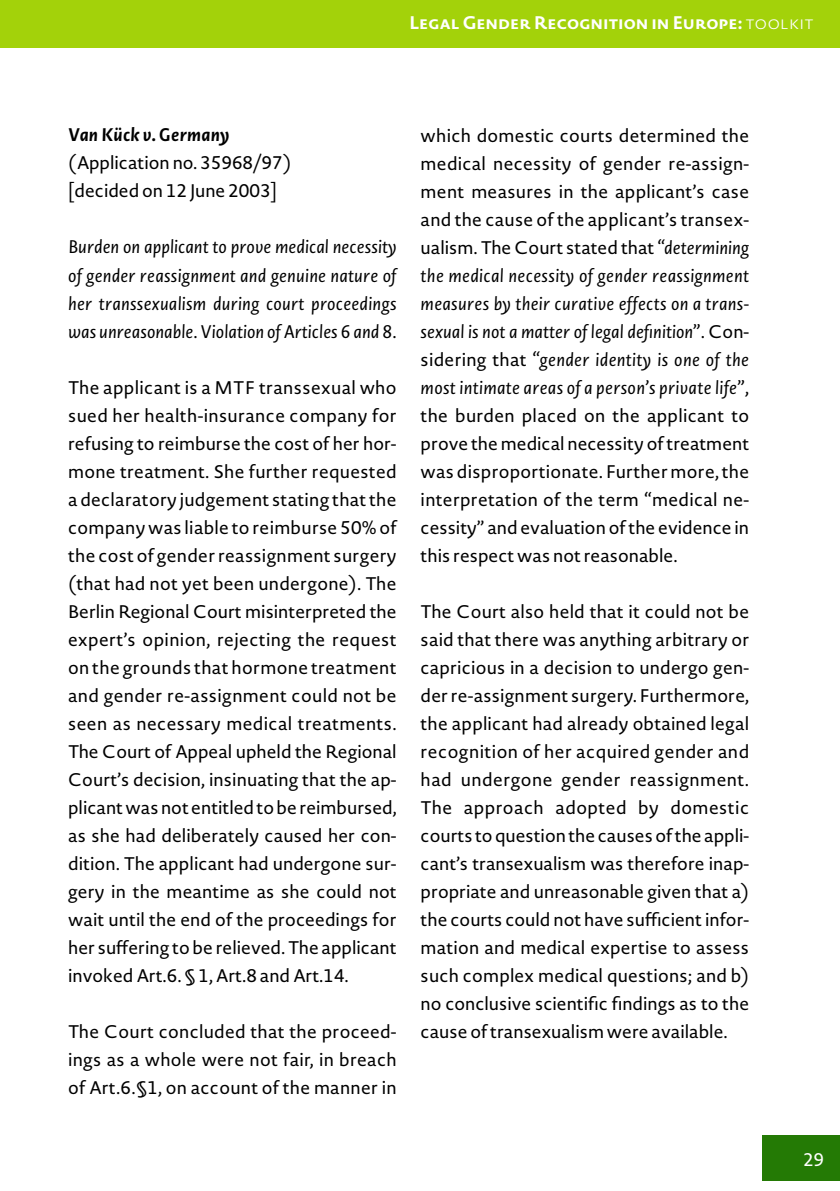
<style>
.page{position:relative;width:840px;height:1191px;background:#fff}
.page>*{position:absolute;margin:0;border:0;box-sizing:border-box;transform-origin:0 0}
.t1{font:18px/28px "Novel Sans Pro";color:#000;text-align:justify}
.t2{font:italic 18px/28px "Novel Sans Pro";color:#000;text-align:justify}
.t3{font:700 18px "Novel Sans Pro";color:#fff}
.t4{font:italic 700 18px "Novel Sans Pro";letter-spacing:.01em;color:#000}
.t5{font:18px "Novel Sans Pro";color:#fff}
.s1{font-weight:200}
.s2{font-style:italic}
</style>
<div class="page">
<div style="left:761px;top:1135px;width:78px;height:46px;background:#247a05"></div>
<div style="left:0;top:0;width:839px;height:47px;background:#a3d20a"></div>
<p class="t3" style="left:409px;top:9px;width:405px">Legal Gender Recognition in Europe: <span class="s1">toolkit</span></p>
<p class="t4" style="left:68px;top:122px;width:163px">Van Kück v. Germany</p>
<p class="t1" style="left:68px;top:149px;width:224px">(Application no. 35968/97) [decided on 12 June 2003]</p>
<p class="t2" style="left:68px;top:233px;width:330px">Burden on applicant to prove medical necessity of gender reassignment and genuine nature of her transsexualism during court proceedings was unreasonable. Violation of Articles 6 and 8.</p>
<p class="t1" style="left:68px;top:373px;width:330px">The applicant is a MTF transsexual who sued her health-insurance company for refusing to reimburse the cost of her hor&shy;mone treatment. She further requested a declaratory judgement stating that the company was liable to reimburse 50% of the cost of gender reassignment surgery (that had not yet been undergone). The Berlin Regional Court misinterpreted the expert’s opinion, rejecting the request on the grounds that hormone treatment and gender re-assignment could not be seen as necessary medical treatments.<br>The Court of Appeal upheld the Regional Court’s decision, insinuating that the ap&shy;plicant was not entitled to be reimbursed, as she had deliberately caused her con&shy;dition. The applicant had undergone sur&shy;gery in the meantime as she could not wait until the end of the proceedings for her suffering to be relieved. The applicant invoked Art.6. § 1, Art.8 and Art.14.</p>
<p class="t1" style="left:68px;top:1017px;width:330px">The Court concluded that the proceed&shy;ings as a whole were not fair, in breach of Art.6.§1, on account of the manner in</p>
<p class="t1" style="left:420px;top:121px;width:330px">which domestic courts determined the medical necessity of gender re-assign&shy;ment measures in the applicant’s case and the cause of the applicant’s transex&shy;ualism. The Court stated that <span class="s2">“determining the medical necessity of gender reassignment measures by their curative effects on a trans&shy;sexual is not a matter of legal definition”.</span> Con&shy;sidering that <span class="s2">“gender identity is one of the most intimate areas of a person’s private life”</span>, the burden placed on the applicant to prove the medical necessity of treatment was disproportionate. Further more, the interpretation of the term “medical ne&shy;cessity” and evaluation of the evidence in this respect was not reasonable.</p>
<p class="t1" style="left:420px;top:597px;width:330px">The Court also held that it could not be said that there was anything arbitrary or capricious in a decision to undergo gen&shy;der re-assignment surgery. Furthermore, the applicant had already obtained legal recognition of her acquired gender and had undergone gender reassignment.<br>The approach adopted by domestic courts to question the causes of the appli&shy;cant’s transexualism was therefore inap&shy;propriate and unreasonable given that a) the courts could not have sufficient infor&shy;mation and medical expertise to assess such complex medical questions; and b) no conclusive scientific findings as to the cause of transexualism were available.</p>
<p class="t5" style="left:802px;top:1146px;width:23px">29</p>
</div>
